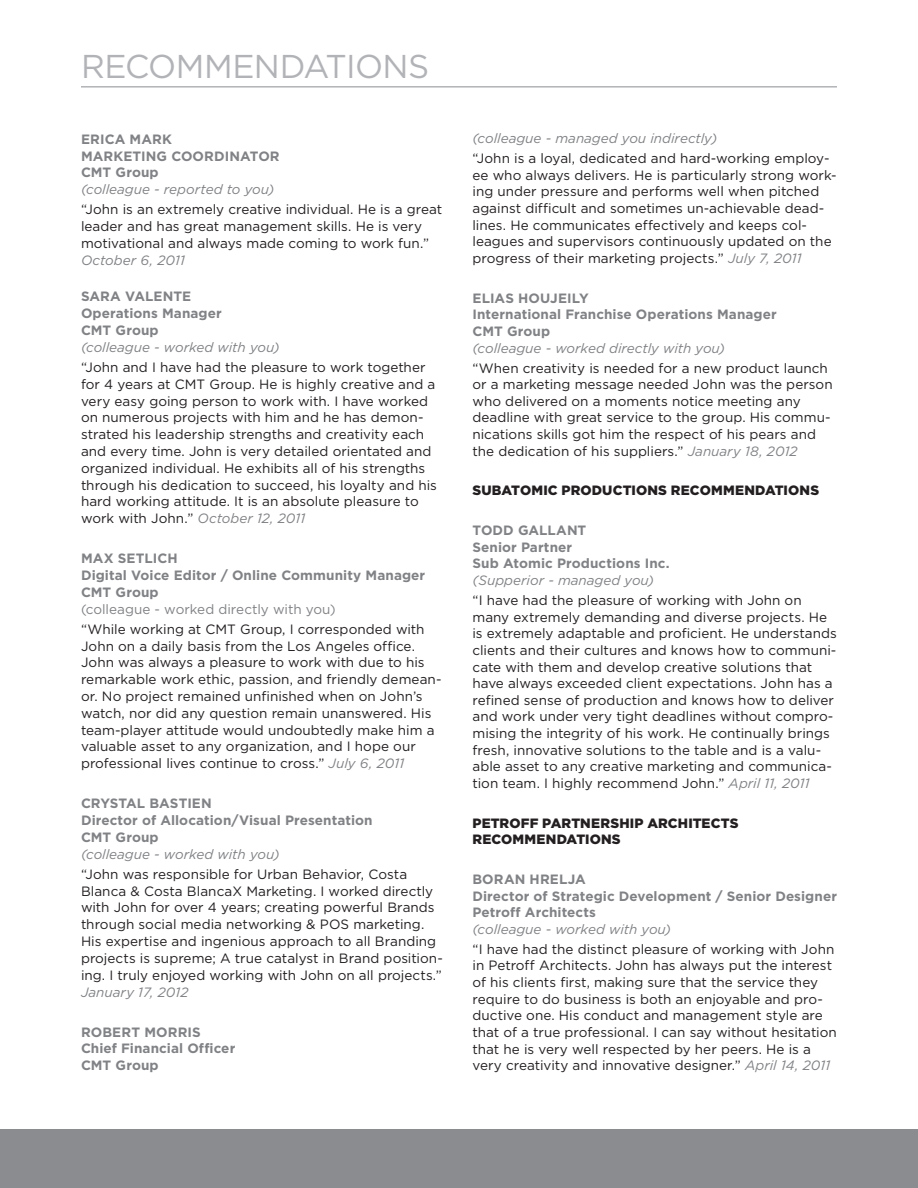
<style>
.page{position:relative;width:918px;height:1188px;background:#fff}
.page>*{position:absolute;margin:0;border:0;box-sizing:border-box;transform-origin:0 0}
.t1{font:33px "Gotham";letter-spacing:-.015em;color:#b2b3b7}
.t2{font:13.5px/16.6px "Gotham";color:#231f20}
.t3{font:700 13.5px/16.8px "Gotham";letter-spacing:.005em;color:#808285}
.t4{font:900 13.5px/16.6px "Gotham";letter-spacing:.01em;color:#231f20}
.t5{font:italic 13.5px "Gotham";color:#808285}
.s1{font-weight:400;font-style:italic}
.s2{font-style:italic;color:#808285}
.s3{font-weight:400}
</style>
<div class="page">
<hr style="left:81px;top:86px;width:756px;height:2px;background:#b2b3b7">
<div style="left:0;top:1130px;width:918px;height:58px;background:#8a8c8f"></div>
<p class="t1" style="left:81px;top:48px;width:350px">RECOMMENDATIONS</p>
<p class="t3" style="left:81px;top:130px;width:200px">ERICA MARK<br>MARKETING COORDINATOR<br>CMT Group<br><span class="s1">(colleague - reported to you)</span></p>
<p class="t2" style="left:81px;top:201px;width:363px">“John is an extremely creative individual. He is a great leader and has great management skills. He is very motivational and always made coming to work fun.” <span class="s2">October 6, 2011</span></p>
<p class="t3" style="left:81px;top:288px;width:200px">SARA VALENTE<br>Operations Manager<br>CMT Group<br><span class="s1">(colleague - worked with you)</span></p>
<p class="t2" style="left:81px;top:359px;width:358px">“John and I have had the pleasure to work together for 4 years at CMT Group. He is highly creative and a very easy going person to work with. I have worked on numerous projects with him and he has demon&shy;strated his leadership strengths and creativity each and every time. John is very detailed orientated and organized individual. He exhibits all of his strengths through his dedication to succeed, his loyalty and his hard working attitude. It is an absolute pleasure to work with John.” <span class="s2">October 12, 2011</span></p>
<p class="t3" style="left:81px;top:550px;width:346px">MAX SETLICH<br>Digital Voice Editor / Online Community Manager<br>CMT Group<br><span class="s3">(colleague - worked directly with you)</span></p>
<p class="t2" style="left:81px;top:620px;width:362px">“While working at CMT Group, I corresponded with John on a daily basis from the Los Angeles office.<br>John was always a pleasure to work with due to his remarkable work ethic, passion, and friendly demean&shy;or. No project remained unfinished when on John’s watch, nor did any question remain unanswered. His team-player attitude would undoubtedly make him a valuable asset to any organization, and I hope our professional lives continue to cross.” <span class="s2">July 6, 2011</span></p>
<p class="t3" style="left:81px;top:795px;width:293px">CRYSTAL BASTIEN<br>Director of Allocation/Visual Presentation<br>CMT Group<br><span class="s1">(colleague - worked with you)</span></p>
<p class="t2" style="left:81px;top:865px;width:363px">“John was responsible for Urban Behavior, Costa Blanca &amp; Costa BlancaX Marketing. I worked directly with John for over 4 years; creating powerful Brands through social media networking &amp; POS marketing.<br>His expertise and ingenious approach to all Branding projects is supreme; A true catalyst in Brand position&shy;ing. I truly enjoyed working with John on all projects.” <span class="s2">January 17, 2012</span></p>
<p class="t3" style="left:81px;top:1023px;width:156px">ROBERT MORRIS<br>Chief Financial Officer<br>CMT Group</p>
<p class="t5" style="left:472px;top:131px;width:246px">(colleague - managed you indirectly)</p>
<p class="t2" style="left:472px;top:150px;width:366px">“John is a loyal, dedicated and hard-working employ&shy;ee who always delivers. He is particularly strong work&shy;ing under pressure and performs well when pitched against difficult and sometimes un-achievable dead&shy;lines. He communicates effectively and keeps col&shy;leagues and supervisors continuously updated on the progress of their marketing projects.” <span class="s2">July 7, 2011</span></p>
<p class="t3" style="left:472px;top:289px;width:306px">ELIAS HOUJEILY<br>International Franchise Operations Manager<br>CMT Group<br><span class="s1">(colleague - worked directly with you)</span></p>
<p class="t2" style="left:472px;top:359px;width:362px">“When creativity is needed for a new product launch or a marketing message needed John was the person who delivered on a moments notice meeting any deadline with great service to the group. His commu&shy;nications skills got him the respect of his pears and the dedication of his suppliers.” <span class="s2">January 18, 2012</span></p>
<p class="t4" style="left:472px;top:482px;width:348px">SUBATOMIC PRODUCTIONS RECOMMENDATIONS</p>
<p class="t3" style="left:472px;top:522px;width:199px">TODD GALLANT<br>Senior Partner<br>Sub Atomic Productions Inc. <span class="s1">(Supperior - managed you)</span></p>
<p class="t2" style="left:472px;top:592px;width:366px">“I have had the pleasure of working with John on many extremely demanding and diverse projects. He is extremely adaptable and proficient. He understands clients and their cultures and knows how to communi&shy;cate with them and develop creative solutions that have always exceeded client expectations. John has a refined sense of production and knows how to deliver and work under very tight deadlines without compro&shy;mising the integrity of his work. He continually brings fresh, innovative solutions to the table and is a valu&shy;able asset to any creative marketing and communica&shy;tion team. I highly recommend John.” <span class="s2">April 11, 2011</span></p>
<p class="t4" style="left:472px;top:814px;width:268px">PETROFF PARTNERSHIP ARCHITECTS<br>RECOMMENDATIONS</p>
<p class="t3" style="left:472px;top:871px;width:366px">BORAN HRELJA<br>Director of Strategic Development / Senior Designer<br>Petroff Architects<br><span class="s1">(colleague - worked with you)</span></p>
<p class="t2" style="left:473px;top:940px;width:366px">“I have had the distinct pleasure of working with John in Petroff Architects. John has always put the interest of his clients first, making sure that the service they require to do business is both an enjoyable and pro&shy;ductive one. His conduct and management style are that of a true professional. I can say without hesitation that he is very well respected by her peers. He is a very creativity and innovative designer.” <span class="s2">April 14, 2011</span></p>
</div>
